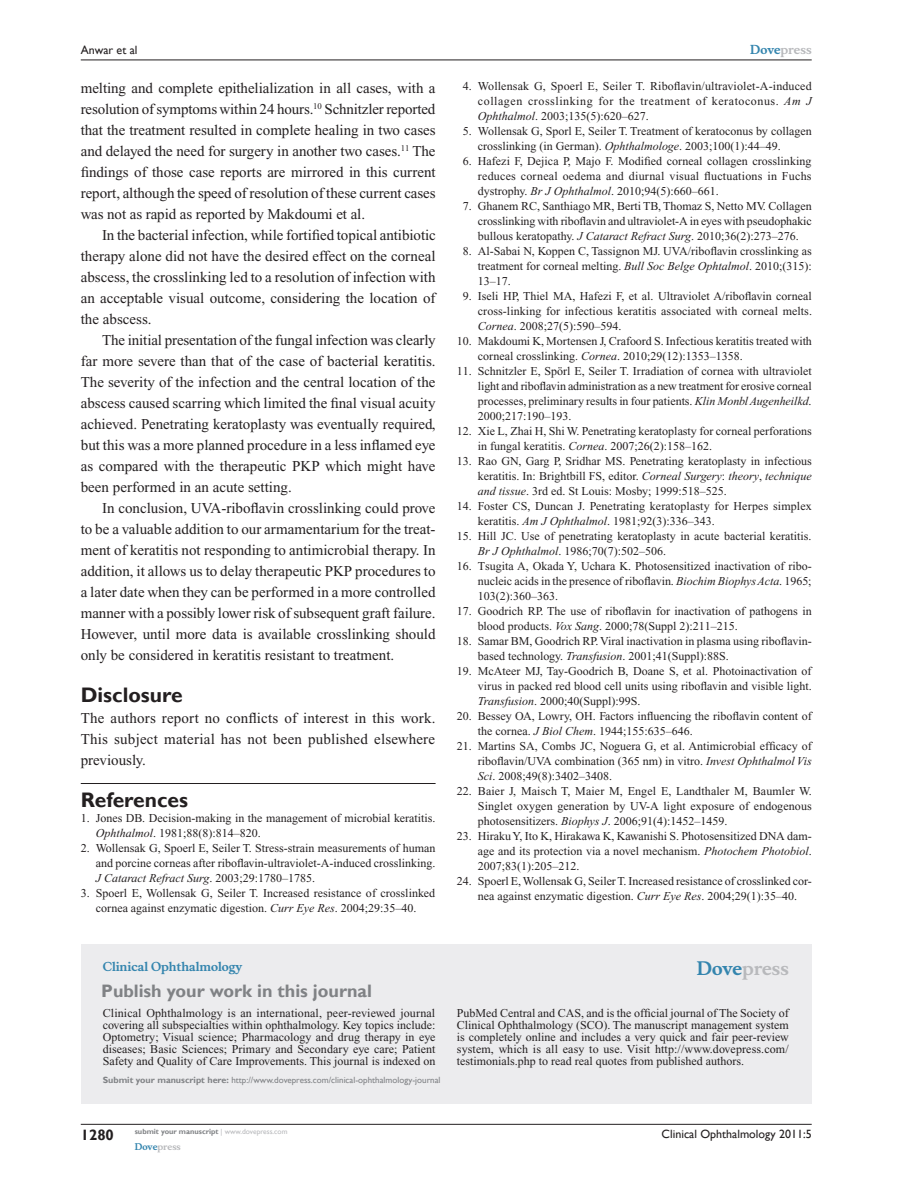
<style>
.page{position:relative;width:918px;height:1188px;background:#fff}
.page>*{position:absolute;margin:0;border:0;box-sizing:border-box;transform-origin:0 0}
.t1{font:700 21px "Gill Sans";color:#231f20}
.t2{font:700 18px "Gill Sans";color:#808285}
.t3{font:700 18px "Musee";color:#b8b9bc}
.t4{font:15px/21px "Times New Roman";color:#231f20;text-align:justify}
.t5{font:700 15px "Gill Sans";color:#231f20}
.t6{font:12px/15px "Times New Roman";color:#231f20;text-align:justify}
.t7{font:12px "Gill Sans";color:#231f20}
.t8{font:700 12px "Musee";color:#3485ae}
.t9{font:700 12px "Musee";color:#b8b9bc}
.t10{font:9px "Gill Sans";color:#808285}
.t11{font:700 9px "Musee";color:#b8b9bc}
.t12{font:700 7.5px "Gill Sans";color:#808285}
.s1{color:#3485ae}
.s2{font-style:italic}
.s3{font-weight:700}
.s4{font-weight:400;color:#b8b9bc}
</style>
<div class="page">
<div style="left:81px;top:944px;width:731px;height:159px;background:#ececee"></div>
<hr style="left:81px;top:783px;width:355px;height:1px;background:#231f20">
<hr style="left:81px;top:1124px;width:731px;height:1px;background:#231f20">
<hr style="left:81px;top:60px;width:731px;height:1px;background:#231f20">
<p class="t7" style="left:81px;top:43px;width:58px">Anwar et al</p>
<p class="t9" style="left:750px;top:43px;width:63px"><span class="s1">Dove</span>press</p>
<p class="t4" style="left:81px;top:77px;width:357px">melting and complete epithelialization in all cases, with a resolution of symptoms within 24 hours.<sup>10</sup> Schnitzler reported that the treatment resulted in complete healing in two cases and delayed the need for surgery in another two cases.<sup>11</sup> The findings of those case reports are mirrored in this current report, although the speed of resolution of these current cases was not as rapid as reported by Makdoumi et al.</p>
<p class="t4" style="left:81px;top:224px;width:357px;text-indent:21px">In the bacterial infection, while fortified topical antibiotic therapy alone did not have the desired effect on the corneal abscess, the crosslinking led to a resolution of infection with an acceptable visual outcome, considering the location of the abscess.</p>
<p class="t4" style="left:81px;top:329px;width:356px;text-indent:21px">The initial presentation of the fungal infection was clearly far more severe than that of the case of bacterial keratitis.<br>The severity of the infection and the central location of the abscess caused scarring which limited the final visual acuity achieved. Penetrating keratoplasty was eventually required, but this was a more planned procedure in a less inflamed eye as compared with the therapeutic PKP which might have been performed in an acute setting.</p>
<p class="t4" style="left:81px;top:497px;width:356px;text-indent:21px">In conclusion, UVA-riboflavin crosslinking could prove to be a valuable addition to our armamentarium for the treat&shy;ment of keratitis not responding to antimicrobial therapy. In addition, it allows us to delay therapeutic PKP procedures to a later date when they can be performed in a more controlled manner with a possibly lower risk of subsequent graft failure.<br>However, until more data is available crosslinking should only be considered in keratitis resistant to treatment.</p>
<h1 class="t1" style="left:81px;top:682px;width:103px">Disclosure</h1>
<p class="t4" style="left:81px;top:707px;width:356px">The authors report no conflicts of interest in this work.<br>This subject material has not been published elsewhere previously.</p>
<h1 class="t1" style="left:81px;top:787px;width:109px">References</h1>
<p class="t6" style="left:96px;top:810px;width:341px;text-indent:-15px">1. Jones DB. Decision-making in the management of microbial keratitis.<br><span class="s2">Ophthalmol</span>. 1981;88(8):814–820.</p>
<p class="t6" style="left:96px;top:840px;width:341px;text-indent:-15px">2. Wollensak G, Spoerl E, Seiler T. Stress-strain measurements of human and porcine corneas after riboflavin-ultraviolet-A-induced crosslinking.<br><span class="s2">J Cataract Refract Surg</span>. 2003;29:1780–1785.</p>
<p class="t6" style="left:81px;top:885px;width:356px;text-align:center">3. Spoerl E, Wollensak G, Seiler T. Increased resistance of crosslinked cornea against enzymatic digestion. <span class="s2">Curr Eye Res</span>. 2004;29:35–40.</p>
<p class="t6" style="left:478px;top:79px;width:335px;text-indent:-15px">4. Wollensak G, Spoerl E, Seiler T. Riboflavin/ultraviolet-A-induced collagen crosslinking for the treatment of keratoconus. <span class="s2">Am J Ophthalmol</span>. 2003;135(5):620–627.</p>
<p class="t6" style="left:478px;top:124px;width:335px;text-indent:-15px">5. Wollensak G, Sporl E, Seiler T. Treatment of keratoconus by collagen crosslinking (in German). <span class="s2">Ophthalmologe</span>. 2003;100(1):44–49.</p>
<p class="t6" style="left:478px;top:154px;width:335px;text-indent:-15px">6. Hafezi F, Dejica P, Majo F. Modified corneal collagen crosslinking reduces corneal oedema and diurnal visual fluctuations in Fuchs dystrophy. <span class="s2">Br J Ophthalmol</span>. 2010;94(5):660–661.</p>
<p class="t6" style="left:478px;top:199px;width:335px;text-indent:-15px">7. Ghanem RC, Santhiago MR, Berti TB, Thomaz S, Netto MV. Collagen crosslinking with riboflavin and ultraviolet-A in eyes with pseudophakic bullous keratopathy. <span class="s2">J Cataract Refract Surg</span>. 2010;36(2):273–276.</p>
<p class="t6" style="left:478px;top:244px;width:335px;text-indent:-15px">8. Al-Sabai N, Koppen C, Tassignon MJ. UVA/riboflavin crosslinking as treatment for corneal melting. <span class="s2">Bull Soc Belge Ophtalmol</span>. 2010;(315):<br>13–17.</p>
<p class="t6" style="left:478px;top:289px;width:336px;text-indent:-15px">9. Iseli HP, Thiel MA, Hafezi F, et al. Ultraviolet A/riboflavin corneal cross-linking for infectious keratitis associated with corneal melts.<br><span class="s2">Cornea</span>. 2008;27(5):590–594.</p>
<p class="t6" style="left:478px;top:334px;width:336px;text-indent:-21px">10. Makdoumi K, Mortensen J, Crafoord S. Infectious keratitis treated with corneal crosslinking. <span class="s2">Cornea</span>. 2010;29(12):1353–1358.</p>
<p class="t6" style="left:478px;top:364px;width:335px;text-indent:-21px">11. Schnitzler E, Spörl E, Seiler T. Irradiation of cornea with ultraviolet light and riboflavin administration as a new treatment for erosive corneal processes, preliminary results in four patients. <span class="s2">Klin Monbl Augenheilkd</span>.<br>2000;217:190–193.</p>
<p class="t6" style="left:478px;top:424px;width:335px;text-indent:-21px">12. Xie L, Zhai H, Shi W. Penetrating keratoplasty for corneal perforations in fungal keratitis. <span class="s2">Cornea</span>. 2007;26(2):158–162.</p>
<p class="t6" style="left:478px;top:454px;width:335px;text-indent:-21px">13. Rao GN, Garg P, Sridhar MS. Penetrating keratoplasty in infectious keratitis. In: Brightbill FS, editor. <span class="s2">Corneal Surgery</span>: <span class="s2">theory</span>, <span class="s2">technique and tissue</span>. 3rd ed. St Louis: Mosby; 1999:518–525.</p>
<p class="t6" style="left:478px;top:499px;width:335px;text-indent:-21px">14. Foster CS, Duncan J. Penetrating keratoplasty for Herpes simplex keratitis. <span class="s2">Am J Ophthalmol</span>. 1981;92(3):336–343.</p>
<p class="t6" style="left:478px;top:529px;width:335px;text-indent:-21px">15. Hill JC. Use of penetrating keratoplasty in acute bacterial keratitis.<br><span class="s2">Br J Ophthalmol</span>. 1986;70(7):502–506.</p>
<p class="t6" style="left:478px;top:559px;width:335px;text-indent:-21px">16. Tsugita A, Okada Y, Uchara K. Photosensitized inactivation of ribo&shy;nucleic acids in the presence of riboflavin. <span class="s2">Biochim Biophys Acta</span>. 1965; 103(2):360–363.</p>
<p class="t6" style="left:478px;top:604px;width:335px;text-indent:-21px">17. Goodrich RP. The use of riboflavin for inactivation of pathogens in blood products. <span class="s2">Vox Sang</span>. 2000;78(Suppl 2):211–215.</p>
<p class="t6" style="left:478px;top:634px;width:335px;text-indent:-21px">18. Samar BM, Goodrich RP. Viral inactivation in plasma using riboflavin&shy;based technology. <span class="s2">Transfusion</span>. 2001;41(Suppl):88S.</p>
<p class="t6" style="left:478px;top:664px;width:335px;text-indent:-21px">19. McAteer MJ, Tay-Goodrich B, Doane S, et al. Photoinactivation of virus in packed red blood cell units using riboflavin and visible light.<br><span class="s2">Transfusion</span>. 2000;40(Suppl):99S.</p>
<p class="t6" style="left:478px;top:709px;width:335px;text-indent:-21px">20. Bessey OA, Lowry, OH. Factors influencing the riboflavin content of the cornea. <span class="s2">J Biol Chem</span>. 1944;155:635–646.</p>
<p class="t6" style="left:478px;top:739px;width:335px;text-indent:-21px">21. Martins SA, Combs JC, Noguera G, et al. Antimicrobial efficacy of riboflavin/UVA combination (365 nm) in vitro. <span class="s2">Invest Ophthalmol Vis Sci</span>. 2008;49(8):3402–3408.</p>
<p class="t6" style="left:478px;top:784px;width:336px;text-indent:-21px">22. Baier J, Maisch T, Maier M, Engel E, Landthaler M, Baumler W.<br>Singlet oxygen generation by UV-A light exposure of endogenous photosensitizers. <span class="s2">Biophys J</span>. 2006;91(4):1452–1459.</p>
<p class="t6" style="left:478px;top:829px;width:335px;text-indent:-21px">23. Hiraku Y, Ito K, Hirakawa K, Kawanishi S. Photosensitized DNA dam&shy;age and its protection via a novel mechanism. <span class="s2">Photochem Photobiol</span>.<br>2007;83(1):205–212.</p>
<p class="t6" style="left:457px;top:874px;width:356px;text-align:center">24. Spoerl E, Wollensak G, Seiler T. Increased resistance of crosslinked cor&shy;nea against enzymatic digestion. <span class="s2">Curr Eye Res</span>. 2004;29(1):35–40.</p>
<p class="t8" style="left:103px;top:959px;width:141px">Clinical Ophthalmology</p>
<h2 class="t2" style="left:101px;top:980px;width:272px">Publish your work in this journal</h2>
<h2 class="t3" style="left:697px;top:958px;width:94px"><span class="s1">Dove</span>press</h2>
<p class="t6" style="left:103px;top:1007px;width:334px;line-height:12px">Clinical Ophthalmology is an international, peer-reviewed journal covering all subspecialties within ophthalmology. Key topics include:<br>Optometry; Visual science; Pharmacology and drug therapy in eye diseases; Basic Sciences; Primary and Secondary eye care; Patient Safety and Quality of Care Improvements. This journal is indexed on</p>
<p class="t6" style="left:457px;top:1007px;width:333px;line-height:12px">PubMed Central and CAS, and is the official journal of The Society of Clinical Ophthalmology (SCO). The manuscript management system is completely online and includes a very quick and fair peer-review system, which is all easy to use. Visit http://www.dovepress.com/ testimonials.php to read real quotes from published authors.</p>
<p class="t10" style="left:103px;top:1075px;width:339px"><span class="s3">Submit your manuscript here:</span> http://www.dovepress.com/clinical-ophthalmology-journal</p>
<p class="t5" style="left:81px;top:1126px;width:35px">1280</p>
<p class="t12" style="left:135px;top:1127px;width:154px">submit your manuscript <span class="s4">| www.dovepress.com</span></p>
<p class="t11" style="left:135px;top:1141px;width:48px"><span class="s1">Dove</span>press</p>
<p class="t7" style="left:662px;top:1127px;width:152px">Clinical Ophthalmology 2011:5</p>
</div>
